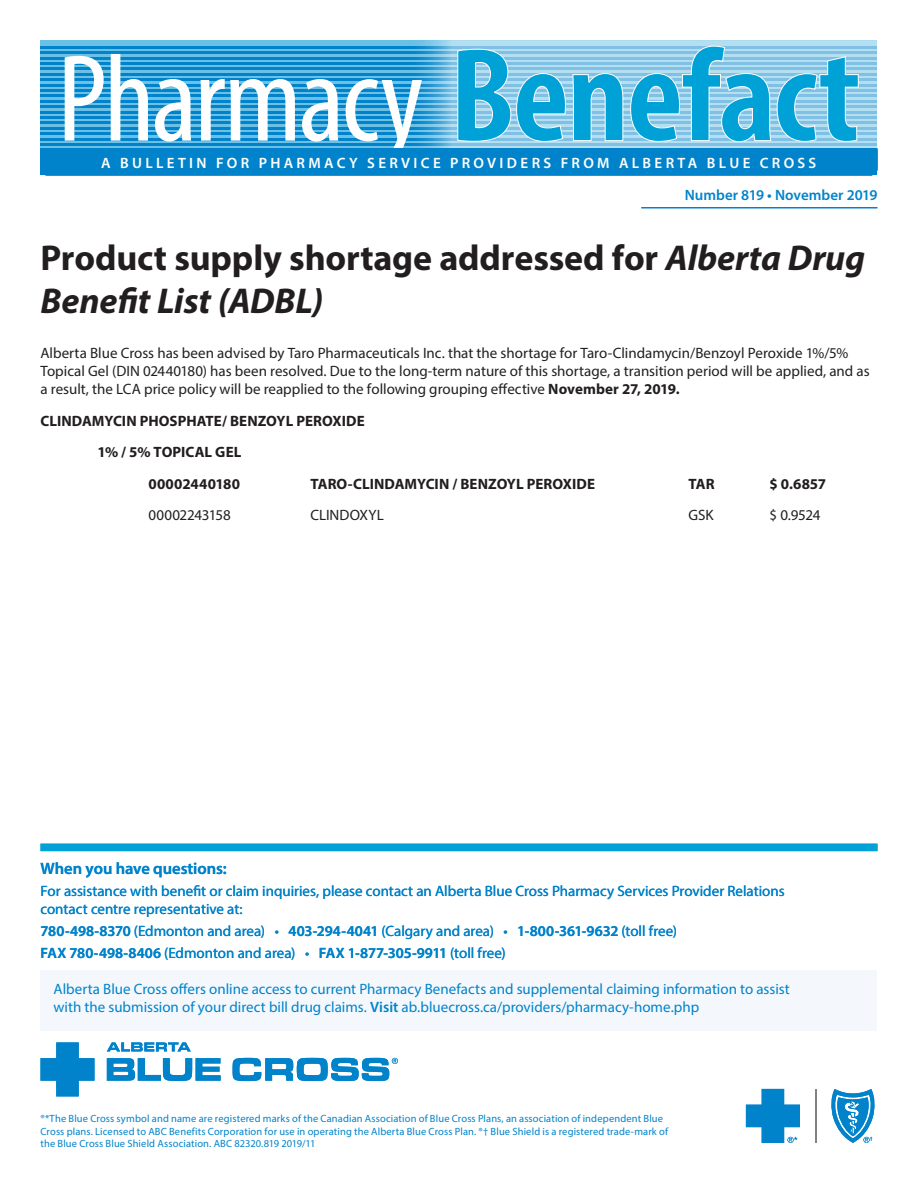
<style>
.page{position:relative;width:918px;height:1188px;background:#fff}
.page>*{position:absolute;margin:0;border:0;box-sizing:border-box;transform-origin:0 0}
.t1{font:700 36px/43.2px "Myriad Pro";letter-spacing:-.005em;color:#221e1f}
.t2{font:600 16.5px "Myriad Pro";color:#0083ca}
.t3{font:15px/18px "Myriad Pro";color:#0083ca}
.Body_text{font:15px/18px "Myriad Pro";color:#231f20}
.t4{font:600 15px "Myriad Pro";letter-spacing:.225em;color:#fff}
.Table_row_Bold{font:700 15px "Myriad Pro";color:#221e1f}
.Table_Title_H1{font:700 15px "Myriad Pro";color:#221e1f}
.Table_row{font:15px "Myriad Pro";letter-spacing:-.01em;color:#221e1f}
.t5{font:600 15px "Myriad Pro";color:#0083ca}
.t6{font:10.5px/12.6px "Myriad Pro";letter-spacing:.01em;color:#0083ca}
.s1{font-style:italic}
.s2{font-weight:700}
.s3{font-weight:600}
</style>
<div class="page">
<svg style="left:107px;top:1042px;width:84px;height:9px"></svg>
<svg style="left:107px;top:1058px;width:114px;height:23px"></svg>
<svg style="left:233px;top:1058px;width:165px;height:23px"></svg>
<svg style="left:40px;top:1042px;width:54px;height:54px"></svg>
<div style="left:40px;top:970px;width:838px;height:61px;background:#f4f8fd"></div>
<div style="left:41px;top:844px;width:837px;height:7px;background:#00a1d7"></div>
<svg style="left:831px;top:1089px;width:43px;height:54px"></svg>
<hr style="left:815px;top:1089px;width:2px;height:54px;background:#808285">
<svg style="left:746px;top:1089px;width:54px;height:54px"></svg>
<hr style="left:641px;top:207px;width:237px;height:1px;background:#0083ca">
<div style="left:40px;top:40px;width:838px;height:108px;background:#6ac0e5"></div>
<div style="left:423px;top:40px;width:455px;height:5px;background:#b4dff1"></div>
<svg style="left:40px;top:45px;width:838px;height:127px"></svg>
<div style="left:40px;top:148px;width:837px;height:28px;background:#0083ca"></div>
<p class="t4" style="left:101px;top:153px;width:716px">A BULLETIN FOR PHARMACY SERVICE PROVIDERS FROM ALBERTA BLUE CROSS</p>
<p class="t5" style="left:685px;top:186px;width:194px">Number 819 • November 2019</p>
<p class="t1" style="left:40px;top:235px;width:826px">Product supply shortage addressed for <span class="s1">Alberta Drug<br>Benefit List (ADBL)</span></p>
<p class="Body_text" style="left:40px;top:344px;width:831px">Alberta Blue Cross has been advised by Taro Pharmaceuticals Inc. that the shortage for Taro-Clindamycin/Benzoyl Peroxide 1%/5%<br>Topical Gel (DIN 02440180) has been resolved. Due to the long-term nature of this shortage, a transition period will be applied, and as a result, the LCA price policy will be reapplied to the following grouping effective <span class="s2">November 27, 2019.</span></p>
<p class="Table_Title_H1" style="left:40px;top:411px;width:326px">CLINDAMYCIN PHOSPHATE/ BENZOYL PEROXIDE</p>
<p class="Table_Title_H1" style="left:98px;top:442px;width:146px">1% / 5% TOPICAL GEL</p>
<p class="Table_row_Bold" style="left:148px;top:474px;width:93px">00002440180</p>
<p class="Table_row_Bold" style="left:310px;top:474px;width:286px">TARO-CLINDAMYCIN / BENZOYL PEROXIDE</p>
<p class="Table_row_Bold" style="left:688px;top:474px;width:28px">TAR</p>
<p class="Table_row_Bold" style="left:770px;top:474px;width:58px">$ 0.6857</p>
<p class="Table_row" style="left:148px;top:506px;width:84px">00002243158</p>
<p class="Table_row" style="left:310px;top:506px;width:75px">CLINDOXYL</p>
<p class="Table_row" style="left:688px;top:506px;width:27px">GSK</p>
<p class="Table_row" style="left:770px;top:506px;width:53px">$ 0.9524</p>
<p class="t2" style="left:40px;top:858px;width:188px">When you have questions:</p>
<p class="t3" style="left:40px;top:882px;width:746px">For assistance with benefit or claim inquiries, please contact an Alberta Blue Cross Pharmacy Services Provider Relations contact centre representative at:</p>
<p class="t3" style="left:40px;top:920px;width:638px;line-height:21.8px"><span class="s3">780-498-8370</span> (Edmonton and area) • <span class="s3">403-294-4041</span> (Calgary and area) • <span class="s3">1-800-361-9632</span> (toll free)<br><span class="s3">FAX 780-498-8406</span> (Edmonton and area) • <span class="s3">FAX 1-877-305-9911</span> (toll free)</p>
<p class="t3" style="left:54px;top:980px;width:738px">Alberta Blue Cross offers online access to current Pharmacy Benefacts and supplemental claiming information to assist with the submission of your direct bill drug claims. <span class="s3">Visit</span> ab.bluecross.ca/providers/pharmacy-home.php</p>
<p class="t3" style="left:179px;top:980px;width:6px">f</p>
<p class="t6" style="left:40px;top:1112px;width:629px">®*The Blue Cross symbol and name are registered marks of the Canadian Association of Blue Cross Plans, an association of independent Blue<br>Cross plans. Licensed to ABC Benefits Corporation for use in operating the Alberta Blue Cross Plan. ®† Blue Shield is a registered trade-mark of the Blue Cross Blue Shield Association. ABC 82320.819 2019/11</p>
</div>
